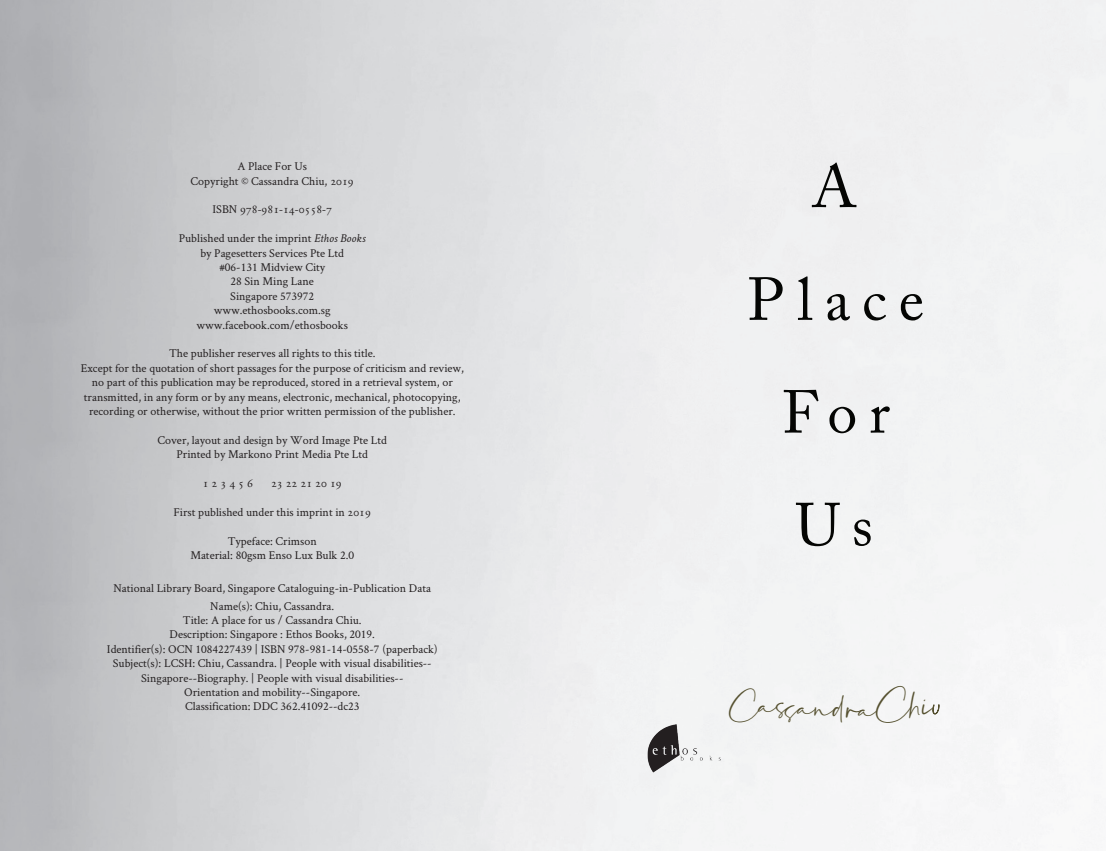
<style>
.page{position:relative;width:1106px;height:851px;background:#fff}
.page>*{position:absolute;margin:0;border:0;box-sizing:border-box;transform-origin:0 0}
.t1{font:60px/112.6px "Adobe Caslon Pro";letter-spacing:.2em;color:#040503;text-align:center}
.t2{font:18.6px "La Paloma";color:#55502f}
.t3{font:12px/14.4px "Crimson Text";color:#231f20;text-align:center}
.t4{font:12px "Adobe Garamond Pro";color:#231f20}
.s1{font-family:"Adobe Garamond Pro"}
.s2{font-family:"Crimson Text"}
.s3{font-style:italic}
</style>
<div class="page">
<img style="left:0;top:0;width:1106px;height:850px">
<img style="left:638px;top:715px;width:96px;height:67px">
<div style="left:875px;top:684px;width:64px;height:40px;background:#f5f5f6"></div>
<p class="t3" style="left:191px;top:159px;width:165px">A Place For Us<br>Copyright © Cassandra Chiu, <span class="s1">2019</span></p>
<p class="t4" style="left:212px;top:202px;width:121px"><span class="s2">ISBN</span> 978-981-14-0558-7</p>
<p class="t3" style="left:179px;top:231px;width:188px">Published under the imprint <span class="s3">Ethos Books </span>by Pagesetters Services Pte Ltd<br>#06-131 Midview City<br>28 Sin Ming Lane<br>Singapore 573972 www.ethosbooks.com.sg www.facebook.com/ethosbooks</p>
<p class="t3" style="left:81px;top:346px;width:385px">The publisher reserves all rights to this title.<br>Except for the quotation of short passages for the purpose of criticism and review, no part of this publication may be reproduced, stored in a retrieval system, or transmitted, in any form or by any means, electronic, mechanical, photocopying, recording or otherwise, without the prior written permission of the publisher.</p>
<p class="t3" style="left:157px;top:432px;width:231px">Cover, layout and design by Word Image Pte Ltd<br>Printed by Markono Print Media Pte Ltd</p>
<p class="t4" style="left:203px;top:476px;width:52px">1 2 3 4 5 6</p>
<p class="t4" style="left:271px;top:476px;width:72px">23 22 21 20 19</p>
<p class="t3" style="left:173px;top:504px;width:199px">First published under this imprint in <span class="s1">2019</span></p>
<p class="t3" style="left:190px;top:533px;width:165px">Typeface: Crimson<br>Material: 80gsm Enso Lux Bulk 2.0</p>
<p class="t3" style="left:113px;top:578px;width:319px;line-height:18px">National Library Board, Singapore Cataloguing-in-Publication Data<br>Name(s): Chiu, Cassandra.</p>
<p class="t3" style="left:107px;top:612px;width:332px">Title: A place for us / Cassandra Chiu.<br>Description: Singapore : Ethos Books, 2019.<br>Identifier(s): OCN 1084227439 | ISBN 978-981-14-0558-7 (paperback)<br>Subject(s): LCSH: Chiu, Cassandra. | People with visual disabilities-- Singapore--Biography. | People with visual disabilities--<br>Orientation and mobility--Singapore.<br>Classification: DDC 362.41092--dc23</p>
<h1 class="t1" style="left:812px;top:130px;width:46px">A</h1>
<h1 class="t1" style="left:747px;top:243px;width:178px">Place<br>For</h1>
<h1 class="t1" style="left:795px;top:468px;width:79px">Us</h1>
<h2 class="t2" style="left:729px;top:693px;width:148px;rotate:2deg">Cass andra</h2>
</div>
